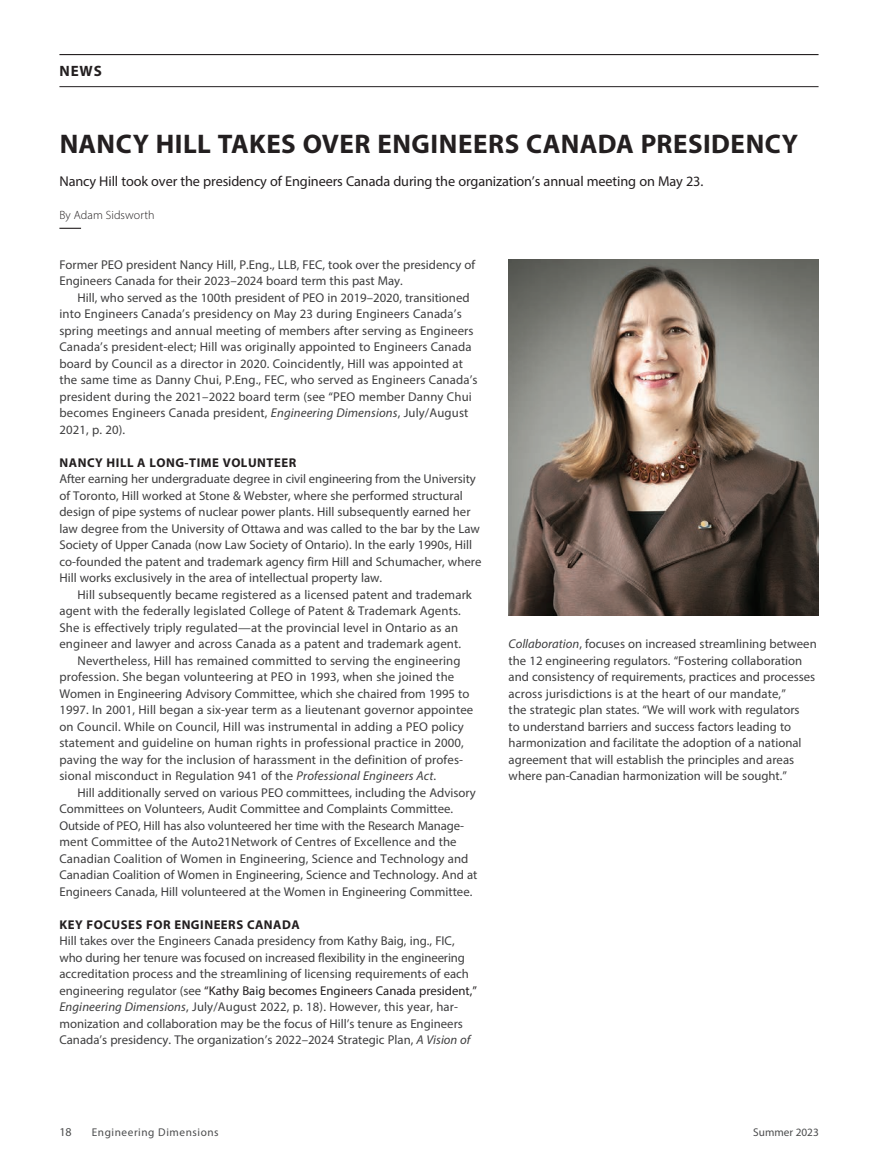
<style>
.page{position:relative;width:878px;height:1175px;background:#fff}
.page>*{position:absolute;margin:0;border:0;box-sizing:border-box;transform-origin:0 0}
.t1{font:700 27px "Myriad Pro";letter-spacing:.02em;color:#231f20}
.t2{font:700 15px "Myriad Pro";color:#231f20}
.t3{font:14.25px "Myriad Pro";letter-spacing:-.01em;color:#231f20}
.t4{font:12.75px/16.5px "Myriad Pro";color:#3e3e3f}
.t5{font:700 12.75px "Myriad Pro";letter-spacing:.04em;color:#231f20}
.t6{font:300 12px "Myriad Pro";letter-spacing:.005em;color:#231f20}
.t7{font:12px "Myriad Pro";color:#4b4c4d}
.t8{font:11.25px "Myriad Pro";letter-spacing:.05em;color:#4b4c4d}
.t9{font:11.25px "Myriad Pro";color:#4b4c4d}
.s1{font-style:italic}
.s2{color:#231f20}
</style>
<div class="page">
<hr style="left:59px;top:54px;width:759px;height:1px;background:#231f20">
<hr style="left:59px;top:86px;width:759px;height:1px;background:#231f20">
<svg style="left:59px;top:228px;width:22px;height:1px"></svg>
<img style="left:508px;top:259px;width:310px;height:356px">
<p class="t2" style="left:59px;top:62px;width:44px">NEWS</p>
<h1 class="t1" style="left:60px;top:128px;width:739px">NANCY HILL TAKES OVER ENGINEERS CANADA PRESIDENCY</h1>
<p class="t3" style="left:59px;top:173px;width:645px">Nancy Hill took over the presidency of Engineers Canada during the organization’s annual meeting on May 23.</p>
<p class="t6" style="left:59px;top:208px;width:97px">By Adam Sidsworth</p>
<p class="t4" style="left:59px;top:256px;width:417px">Former PEO president Nancy Hill, P.Eng., LLB, FEC, took over the presidency of<br>Engineers Canada for their 2023–2024 board term this past May.</p>
<p class="t4" style="left:59px;top:289px;width:419px;text-indent:18px">Hill, who served as the 100th president of PEO in 2019–2020, transitioned into Engineers Canada’s presidency on May 23 during Engineers Canada’s spring meetings and annual meeting of members after serving as Engineers Canada’s president-elect; Hill was originally appointed to Engineers Canada board by Council as a director in 2020. Coincidently, Hill was appointed at the same time as Danny Chui, P.Eng., FEC, who served as Engineers Canada’s president during the 2021–2022 board term (see “PEO member Danny Chui becomes Engineers Canada president, <span class="s1">Engineering Dimensions</span>, July/August 2021, p. 20).</p>
<p class="t5" style="left:60px;top:455px;width:238px">NANCY HILL A LONG-TIME VOLUNTEER</p>
<p class="t4" style="left:59px;top:470px;width:423px">After earning her undergraduate degree in civil engineering from the University of Toronto, Hill worked at Stone &amp; Webster, where she performed structural design of pipe systems of nuclear power plants. Hill subsequently earned her law degree from the University of Ottawa and was called to the bar by the Law Society of Upper Canada (now Law Society of Ontario). In the early 1990s, Hill co-founded the patent and trademark agency firm Hill and Schumacher, where Hill works exclusively in the area of intellectual property law.</p>
<p class="t4" style="left:77px;top:586px;width:396px">Hill subsequently became registered as a licensed patent and trademark</p>
<p class="t4" style="left:59px;top:602px;width:403px">agent with the federally legislated College of Patent &amp; Trademark Agents.</p>
<p class="t4" style="left:59px;top:619px;width:400px">She is effectively triply regulated—at the provincial level in Ontario as an</p>
<p class="t4" style="left:59px;top:635px;width:403px">engineer and lawyer and across Canada as a patent and trademark agent.</p>
<p class="t4" style="left:77px;top:652px;width:384px">Nevertheless, Hill has remained committed to serving the engineering</p>
<p class="t4" style="left:59px;top:668px;width:396px">profession. She began volunteering at PEO in 1993, when she joined the</p>
<p class="t4" style="left:59px;top:685px;width:411px">Women in Engineering Advisory Committee, which she chaired from 1995 to</p>
<p class="t4" style="left:59px;top:701px;width:415px">1997. In 2001, Hill began a six-year term as a lieutenant governor appointee</p>
<p class="t4" style="left:59px;top:718px;width:406px">on Council. While on Council, Hill was instrumental in adding a PEO policy</p>
<p class="t4" style="left:59px;top:734px;width:406px">statement and guideline on human rights in professional practice in 2000,</p>
<p class="t4" style="left:59px;top:751px;width:405px">paving the way for the inclusion of harassment in the definition of profes-</p>
<p class="t4" style="left:59px;top:767px;width:378px">sional misconduct in Regulation 941 of the <span class="s1">Professional Engineers Act</span>.</p>
<p class="t4" style="left:77px;top:784px;width:400px">Hill additionally served on various PEO committees, including the Advisory</p>
<p class="t4" style="left:59px;top:800px;width:395px">Committees on Volunteers, Audit Committee and Complaints Committee.</p>
<p class="t4" style="left:59px;top:817px;width:406px">Outside of PEO, Hill has also volunteered her time with the Research Manage-</p>
<p class="t4" style="left:59px;top:833px;width:398px">ment Committee of the Auto21Network of Centres of Excellence and the</p>
<p class="t4" style="left:59px;top:850px;width:410px">Canadian Coalition of Women in Engineering, Science and Technology and</p>
<p class="t4" style="left:59px;top:866px;width:419px">Canadian Coalition of Women in Engineering, Science and Technology. And at</p>
<p class="t4" style="left:59px;top:883px;width:414px">Engineers Canada, Hill volunteered at the Women in Engineering Committee.</p>
<p class="t5" style="left:60px;top:917px;width:242px">KEY FOCUSES FOR ENGINEERS CANADA</p>
<p class="t4" style="left:59px;top:932px;width:419px">Hill takes over the Engineers Canada presidency from Kathy Baig, ing., FIC, who during her tenure was focused on increased flexibility in the engineering accreditation process and the streamlining of licensing requirements of each engineering regulator (see <span class="s2">“Kathy Baig becomes Engineers Canada president,” </span><span class="s1">Engineering Dimensions</span>, July/August 2022, p. 18). However, this year, har&shy;monization and collaboration may be the focus of Hill’s tenure as Engineers Canada’s presidency. The organization’s 2022–2024 Strategic Plan, <span class="s1">A Vision of</span></p>
<p class="t4" style="left:508px;top:635px;width:309px"><span class="s1">Collaboration</span>, focuses on increased streamlining between the 12 engineering regulators. “Fostering collaboration and consistency of requirements, practices and processes across jurisdictions is at the heart of our mandate,”<br>the strategic plan states. “We will work with regulators<br>to understand barriers and success factors leading to harmonization and facilitate the adoption of a national agreement that will establish the principles and areas where pan-Canadian harmonization will be sought.”</p>
<p class="t7" style="left:59px;top:1124px;width:14px">18</p>
<p class="t8" style="left:92px;top:1125px;width:128px">Engineering Dimensions</p>
<p class="t9" style="left:753px;top:1125px;width:67px">Summer 2023</p>
</div>
